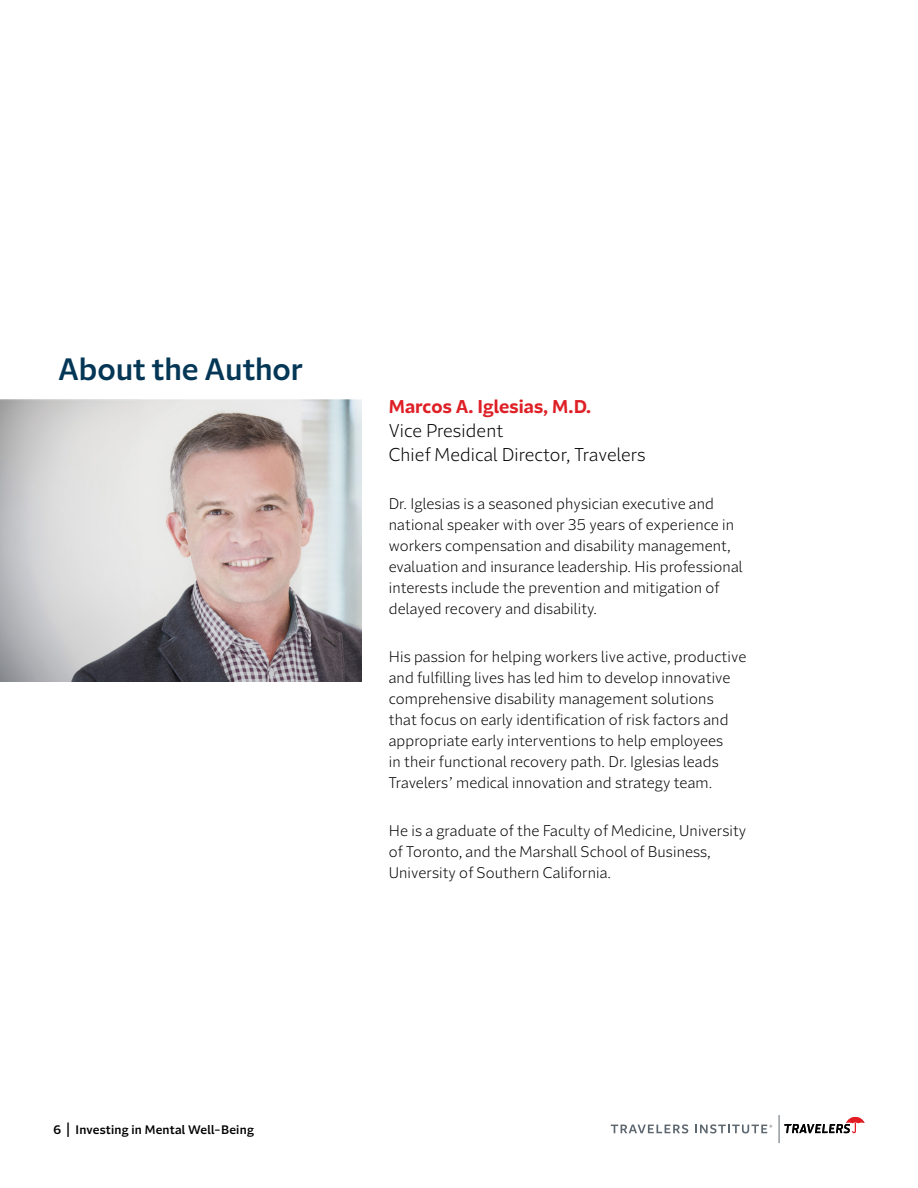
<style>
.page{position:relative;width:918px;height:1188px;background:#fff}
.page>*{position:absolute;margin:0;border:0;box-sizing:border-box;transform-origin:0 0}
.H3__Black_header{font:600 30px "Batterson Sans";color:#043656}
.H4__Red_header{font:300 18px/24px "Batterson Sans";letter-spacing:.01em;color:#000}
.H4__Red_header-2{font:300 15px/21px "Batterson Sans";letter-spacing:.01em;color:#000}
.H4__Red_header-3{font:600 12px "Batterson Sans";letter-spacing:.02em;color:#000}
.s1{font-weight:700;color:#de1f26}
</style>
<div class="page">
<img style="left:0;top:400px;width:362px;height:281px">
<svg style="left:779px;top:1115px;width:86px;height:28px"></svg>
<svg style="left:611px;top:1124px;width:77px;height:9px"></svg>
<svg style="left:695px;top:1124px;width:77px;height:9px"></svg>
<h3 class="H3__Black_header" style="left:58px;top:350px;width:246px">About the Author</h3>
<h4 class="H4__Red_header" style="left:389px;top:395px;width:258px"><span class="s1">Marcos A. Iglesias, M.D.<br></span>Vice President<br>Chief Medical Director, Travelers</h4>
<h4 class="H4__Red_header-2" style="left:389px;top:494px;width:355px">Dr. Iglesias is a seasoned physician executive and national speaker with over 35 years of experience in workers compensation and disability management, evaluation and insurance leadership. His professional interests include the prevention and mitigation of delayed recovery and disability.</h4>
<h4 class="H4__Red_header-2" style="left:389px;top:647px;width:359px">His passion for helping workers live active, productive and fulfilling lives has led him to develop innovative comprehensive disability management solutions<br>that focus on early identification of risk factors and appropriate early interventions to help employees<br>in their functional recovery path. Dr. Iglesias leads Travelers’ medical innovation and strategy team.</h4>
<h4 class="H4__Red_header-2" style="left:389px;top:821px;width:359px">He is a graduate of the Faculty of Medicine, University of Toronto, and the Marshall School of Business,<br>University of Southern California.</h4>
<h4 class="H4__Red_header-3" style="left:53px;top:1122px;width:202px">6 | Investing in Mental Well-Being</h4>
</div>
